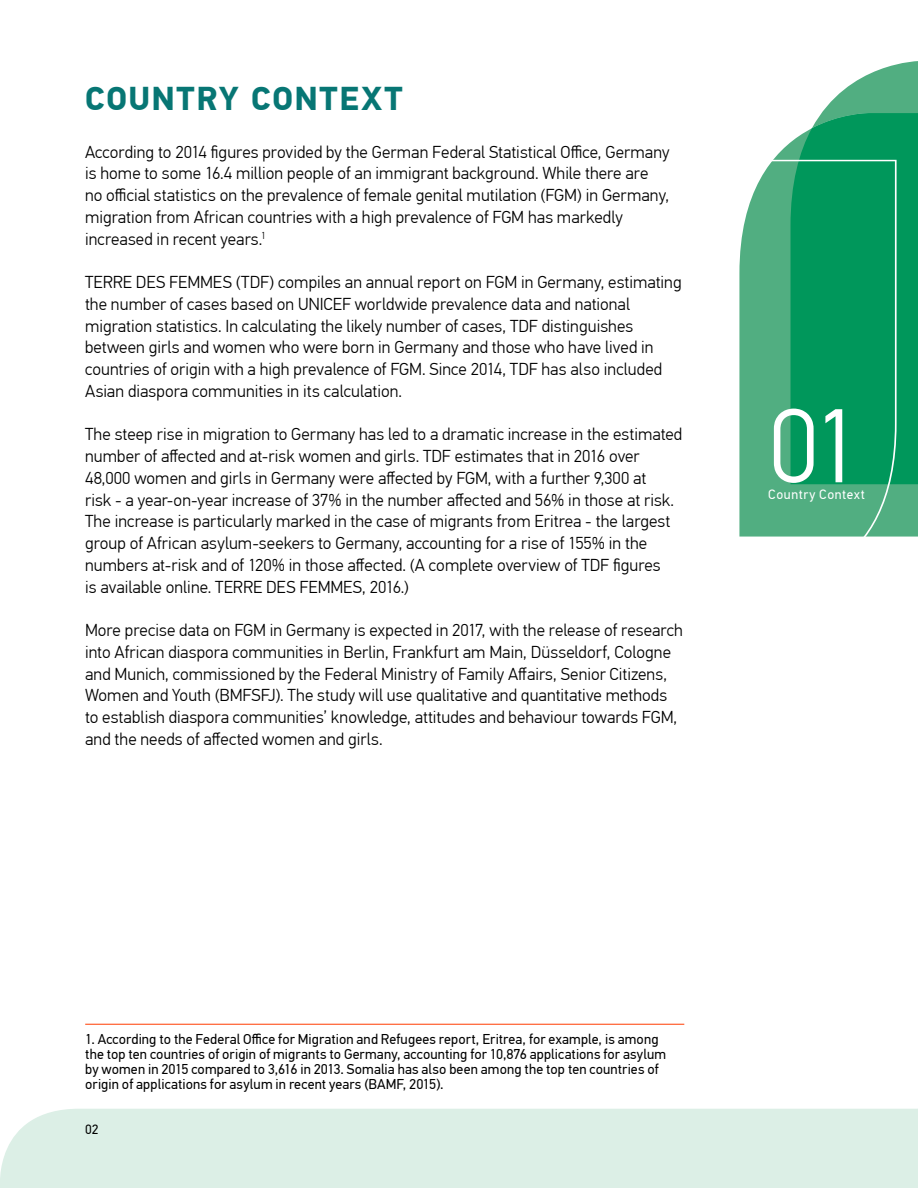
<style>
.page{position:relative;width:918px;height:1188px;background:#fff}
.page>*{position:absolute;margin:0;border:0;box-sizing:border-box;transform-origin:0 0}
.t1{font:300 105px "PF Din Text Pro";color:#fff}
.t2{font:700 33px "PF Din Text Pro";letter-spacing:.05em;color:#077674}
.t3{font:300 17.25px/21.8px "PF Din Text Pro";letter-spacing:.005em;color:#000}
.t4{font:14.25px/15px "PF Din Text Pro";letter-spacing:.005em;color:#000}
.t5{font:13.5px "PF Din Text Pro";letter-spacing:.045em;color:#fff}
.t6{font:13.5px "PF Din Text Pro";color:#000}
</style>
<div class="page">
<div style="left:0;top:1109px;width:917px;height:79px;background:#dcefe6"></div>
<svg style="left:917px;top:1109px;width:1px;height:79px"></svg>
<svg style="left:773px;top:142px;width:145px;height:395px"></svg>
<svg style="left:821px;top:61px;width:97px;height:52px"></svg>
<svg style="left:791px;top:113px;width:127px;height:371px;background:#0e9c63"></svg>
<svg style="left:739px;top:160px;width:158px;height:377px;background:#2aa470"></svg>
<hr style="left:85px;top:1024px;width:599px;height:1px;background:#ff3c00">
<h2 class="t2" style="left:85px;top:78px;width:319px">COUNTRY CONTEXT</h2>
<p class="t3" style="left:85px;top:141px;width:586px">According to 2014 figures provided by the German Federal Statistical Office, Germany is home to some 16.4 million people of an immigrant background. While there are no official statistics on the prevalence of female genital mutilation (FGM) in Germany, migration from African countries with a high prevalence of FGM has markedly increased in recent years.<sup>1</sup></p>
<p class="t3" style="left:85px;top:272px;width:598px">TERRE DES FEMMES (TDF) compiles an annual report on FGM in Germany, estimating the number of cases based on UNICEF worldwide prevalence data and national migration statistics. In calculating the likely number of cases, TDF distinguishes between girls and women who were born in Germany and those who have lived in countries of origin with a high prevalence of FGM. Since 2014, TDF has also included Asian diaspora communities in its calculation.</p>
<p class="t3" style="left:85px;top:424px;width:599px">The steep rise in migration to Germany has led to a dramatic increase in the estimated number of affected and at-risk women and girls. TDF estimates that in 2016 over 48,000 women and girls in Germany were affected by FGM, with a further 9,300 at<br>risk - a year-on-year increase of 37% in the number affected and 56% in those at risk.<br>The increase is particularly marked in the case of migrants from Eritrea - the largest group of African asylum-seekers to Germany, accounting for a rise of 155% in the numbers at-risk and of 120% in those affected. (A complete overview of TDF figures<br>is available online. TERRE DES FEMMES, 2016.)</p>
<p class="t3" style="left:85px;top:620px;width:599px">More precise data on FGM in Germany is expected in 2017, with the release of research into African diaspora communities in Berlin, Frankfurt am Main, Düsseldorf, Cologne and Munich, commissioned by the Federal Ministry of Family Affairs, Senior Citizens, Women and Youth (BMFSFJ). The study will use qualitative and quantitative methods to establish diaspora communities’ knowledge, attitudes and behaviour towards FGM, and the needs of affected women and girls.</p>
<h1 class="t1" style="left:768px;top:386px;width:96px">01</h1>
<p class="t5" style="left:768px;top:487px;width:98px">Country Context</p>
<p class="t4" style="left:85px;top:1032px;width:583px">1. According to the Federal Office for Migration and Refugees report, Eritrea, for example, is among the top ten countries of origin of migrants to Germany, accounting for 10,876 applications for asylum by women in 2015 compared to 3,616 in 2013. Somalia has also been among the top ten countries of origin of applications for asylum in recent years (BAMF, 2015).</p>
<p class="t6" style="left:85px;top:1122px;width:15px">02</p>
</div>
